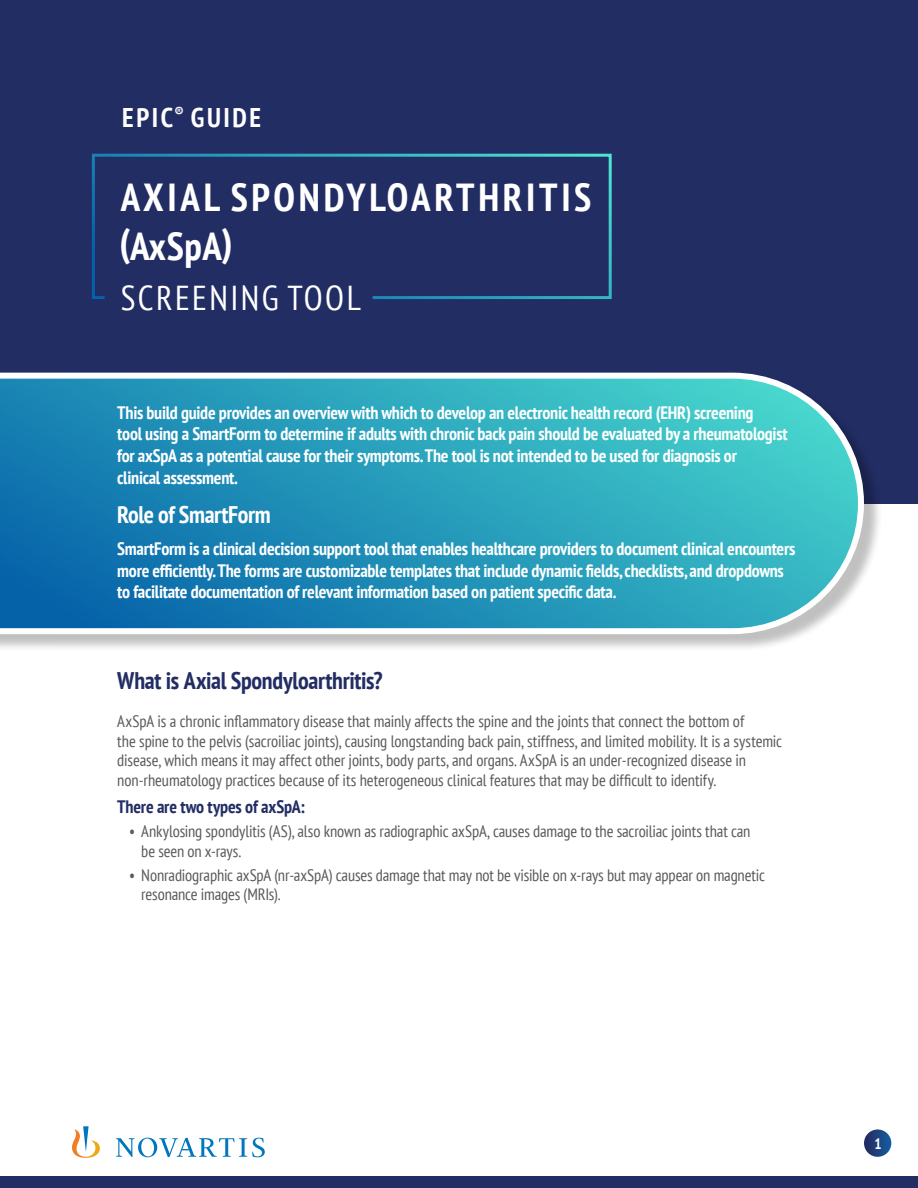
<style>
.page{position:relative;width:918px;height:1188px;background:#fff}
.page>*{position:absolute;margin:0;border:0;box-sizing:border-box;transform-origin:0 0}
.t1{font:700 condensed 39px/49.5px "PT Sans";letter-spacing:.095em;color:#fff}
.t2{font:condensed 34.5px "PT Sans";letter-spacing:.07em;color:#fff}
.t3{font:700 condensed 27px "PT Sans";letter-spacing:.095em;color:#fff}
.t4{font:700 condensed 24px "PT Sans";letter-spacing:-.01em;color:#222d64}
.t5{font:700 condensed 24px "PT Sans";letter-spacing:-.015em;color:#fff}
.t6{font:700 condensed 18px/21.6px "PT Sans";letter-spacing:-.015em;color:#fff}
.t7{font:700 condensed 18px "PT Sans";letter-spacing:-.01em;color:#222d64}
.t8{font:condensed 16.5px/19.5px "PT Sans";letter-spacing:-.005em;color:#58595b}
.t9{font:700 condensed 15px "PT Sans";color:#fff}
</style>
<div class="page">
<div style="left:0;top:1176px;width:918px;height:12px;background:#222d64"></div>
<svg style="left:864px;top:1129px;width:27px;height:28px"></svg>
<div style="left:0;top:0;width:918px;height:503px;background:#222d64"></div>
<svg style="left:92px;top:153px;width:520px;height:146px"></svg>
<div style="left:0;top:375px;width:882px;height:278px;background:#000;opacity:.25"></div>
<svg style="left:0;top:372px;width:867px;height:265px"></svg>
<svg style="left:72px;top:1126px;width:193px;height:32px"></svg>
<h3 class="t3" style="left:122px;top:100px;width:140px">EPIC<sup>®</sup> GUIDE</h3>
<h1 class="t1" style="left:119px;top:171px;width:474px">AXIAL SPONDYLOARTHRITIS (AxSpA)</h1>
<h2 class="t2" style="left:121px;top:275px;width:242px">SCREENING TOOL</h2>
<p class="t6" style="left:117px;top:401px;width:672px">This build guide provides an overview with which to develop an electronic health record (EHR) screening<br>tool using a SmartForm to determine if adults with chronic back pain should be evaluated by a rheumatologist for axSpA as a potential cause for their symptoms. The tool is not intended to be used for diagnosis or<br>clinical assessment.</p>
<h3 class="t5" style="left:117px;top:498px;width:155px">Role of SmartForm</h3>
<p class="t6" style="left:117px;top:537px;width:680px">SmartForm is a clinical decision support tool that enables healthcare providers to document clinical encounters more efficiently. The forms are customizable templates that include dynamic fields, checklists, and dropdowns to facilitate documentation of relevant information based on patient specific data.</p>
<h3 class="t4" style="left:117px;top:664px;width:267px">What is Axial Spondyloarthritis?</h3>
<p class="t8" style="left:117px;top:711px;width:666px">AxSpA is a chronic inflammatory disease that mainly affects the spine and the joints that connect the bottom of<br>the spine to the pelvis (sacroiliac joints), causing longstanding back pain, stiffness, and limited mobility. It is a systemic disease, which means it may affect other joints, body parts, and organs. AxSpA is an under-recognized disease in non-rheumatology practices because of its heterogeneous clinical features that may be difficult to identify.</p>
<p class="t7" style="left:117px;top:795px;width:189px">There are two types of axSpA:</p>
<p class="t8" style="left:141px;top:821px;width:611px;text-indent:-12px">• Ankylosing spondylitis (AS), also known as radiographic axSpA, causes damage to the sacroiliac joints that can be seen on x-rays.</p>
<p class="t8" style="left:141px;top:865px;width:625px;text-indent:-12px">• Nonradiographic axSpA (nr-axSpA) causes damage that may not be visible on x-rays but may appear on magnetic resonance images (MRIs).</p>
<p class="t9" style="left:874px;top:1134px;width:9px">1</p>
</div>
